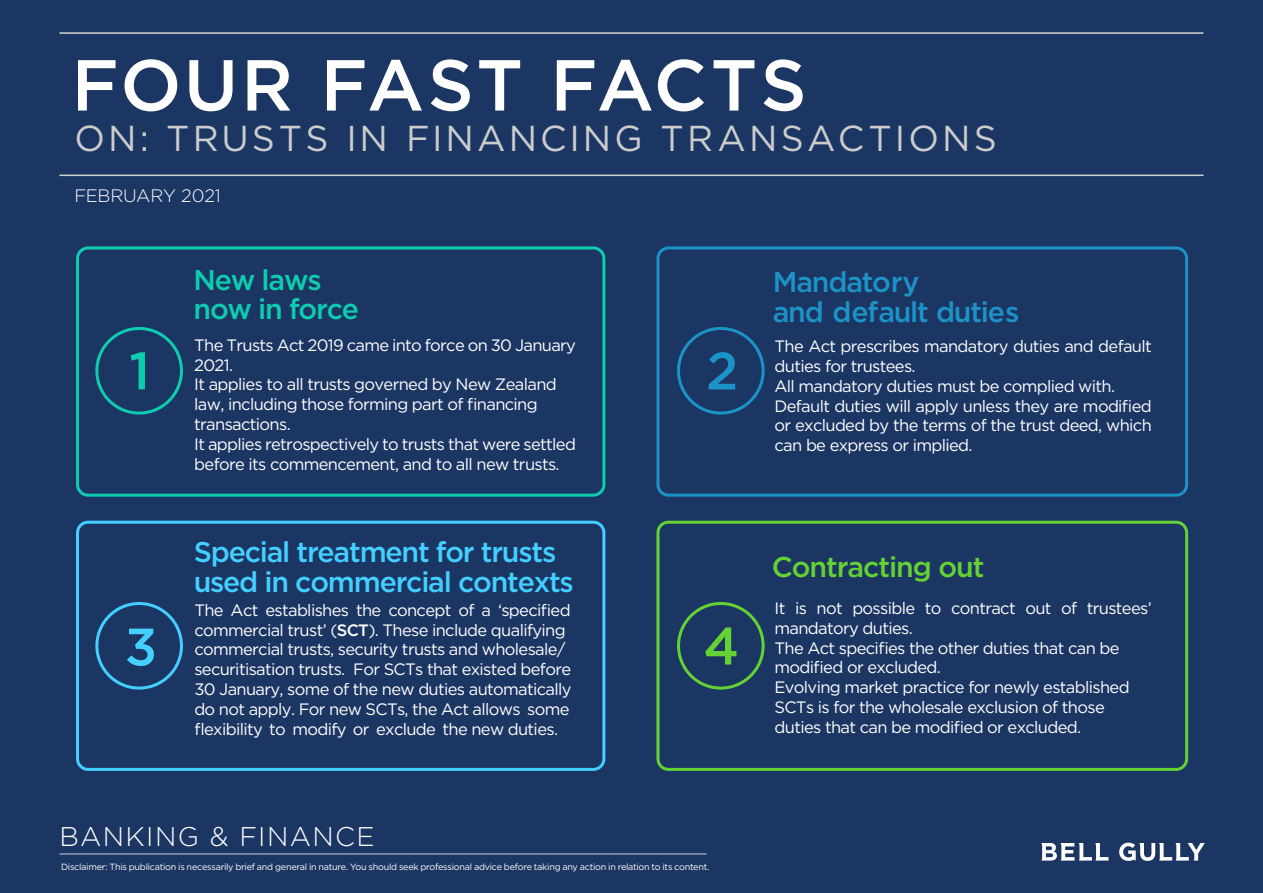
<style>
.page{position:relative;width:1263px;height:893px;background:#1c3664}
.page>*{position:absolute;margin:0;border:0;box-sizing:border-box;transform-origin:0 0}
.t1{font:500 72px "Gotham";letter-spacing:.035em;color:#fff}
.t2{font:500 52.5px "Gotham";color:#0eccae}
.t3{font:500 52.5px "Gotham";color:#1c93c7}
.t4{font:500 52.5px "Gotham";color:#43cfff}
.t5{font:500 52.5px "Gotham";color:#64d233}
.t6{font:36px "Gotham";letter-spacing:.085em;color:#ccc}
.t7{font:500 28.5px/29.7px "Gotham";letter-spacing:-.04em;color:#43cfff}
.t8{font:500 28.5px/30px "Gotham";letter-spacing:-.04em;color:#1c93c7}
.t9{font:500 28.5px/29.7px "Gotham";letter-spacing:-.04em;color:#0eccae}
.t10{font:500 28.5px "Gotham";letter-spacing:-.035em;color:#64d233}
.t11{font:300 27px "Gotham";letter-spacing:.05em;color:#fff}
.t12{font:300 18px "Gotham";letter-spacing:-.01em;color:#fff}
.t13{font:16.5px/19.8px "Gotham";letter-spacing:-.04em;color:#fff}
.t14{font:9px "Gotham";letter-spacing:-.025em;color:#fff}
.s1{font-weight:500}
</style>
<div class="page">
<hr style="left:60px;top:854px;width:647px;height:1px;background:#cbd0cd">
<hr style="left:60px;top:175px;width:1143px;height:1px;background:#cbd0cd">
<hr style="left:60px;top:32px;width:1143px;height:2px;background:#cbd0cd">
<div style="left:76px;top:246px;width:529px;height:251px;border:3px solid #0eccae;border-radius:11px"></div>
<div style="left:656px;top:246px;width:532px;height:251px;border:3px solid #1c93c7;border-radius:11px"></div>
<div style="left:76px;top:521px;width:529px;height:250px;border:3px solid #43cfff;border-radius:11px"></div>
<div style="left:656px;top:521px;width:532px;height:250px;border:3px solid #64d233;border-radius:11px"></div>
<img style="left:1041px;top:842px;width:164px;height:19px">
<div style="left:95px;top:327px;width:88px;height:88px;border:3px solid #0eccae;border-radius:50%"></div>
<div style="left:677px;top:327px;width:88px;height:88px;border:3px solid #1c93c7;border-radius:50%"></div>
<div style="left:95px;top:602px;width:88px;height:88px;border:3px solid #43cfff;border-radius:50%"></div>
<div style="left:677px;top:602px;width:88px;height:88px;border:3px solid #64d233;border-radius:50%"></div>
<h1 class="t1" style="left:72px;top:38px;width:736px">FOUR FAST FACTS</h1>
<h3 class="t6" style="left:75px;top:115px;width:924px">ON: TRUSTS IN FINANCING TRANSACTIONS</h3>
<p class="t12" style="left:75px;top:184px;width:148px">FEBRUARY 2021</p>
<h3 class="t9" style="left:194px;top:264px;width:167px">New laws now in force</h3>
<p class="t13" style="left:194px;top:335px;width:383px">The Trusts Act 2019 came into force on 30 January 2021.<br>It applies to all trusts governed by New Zealand law, including those forming part of financing transactions.<br>It applies retrospectively to trusts that were settled before its commencement, and to all new trusts.</p>
<h2 class="t2" style="left:129px;top:336px;width:22px">1</h2>
<h2 class="t3" style="left:706px;top:337px;width:34px">2</h2>
<h3 class="t7" style="left:194px;top:537px;width:382px">Special treatment for trusts used in commercial contexts</h3>
<p class="t13" style="left:194px;top:600px;width:379px">The Act establishes the concept of a ‘specified commercial trust’ (<span class="s1">SCT</span>). These include qualifying commercial trusts, security trusts and wholesale/ securitisation trusts. For SCTs that existed before 30 January, some of the new duties automatically do not apply. For new SCTs, the Act allows some flexibility to modify or exclude the new duties.</p>
<h2 class="t4" style="left:125px;top:612px;width:34px">3</h2>
<h2 class="t5" style="left:703px;top:612px;width:37px">4</h2>
<h3 class="t11" style="left:60px;top:819px;width:316px">BANKING &amp; FINANCE</h3>
<p class="t14" style="left:61px;top:861px;width:650px">Disclaimer: This publication is necessarily brief and general in nature. You should seek professional advice before taking any action in relation to its content.</p>
<h3 class="t8" style="left:773px;top:267px;width:248px">Mandatory<br>and default duties</h3>
<p class="t13" style="left:774px;top:336px;width:379px">The Act prescribes mandatory duties and default duties for trustees.<br>All mandatory duties must be complied with.<br>Default duties will apply unless they are modified or excluded by the terms of the trust deed, which can be express or implied.</p>
<h3 class="t10" style="left:772px;top:549px;width:214px">Contracting out</h3>
<p class="t13" style="left:774px;top:598px;width:379px">It is not possible to contract out of trustees’ mandatory duties.<br>The Act specifies the other duties that can be modified or excluded.<br>Evolving market practice for newly established SCTs is for the wholesale exclusion of those duties that can be modified or excluded.</p>
</div>
